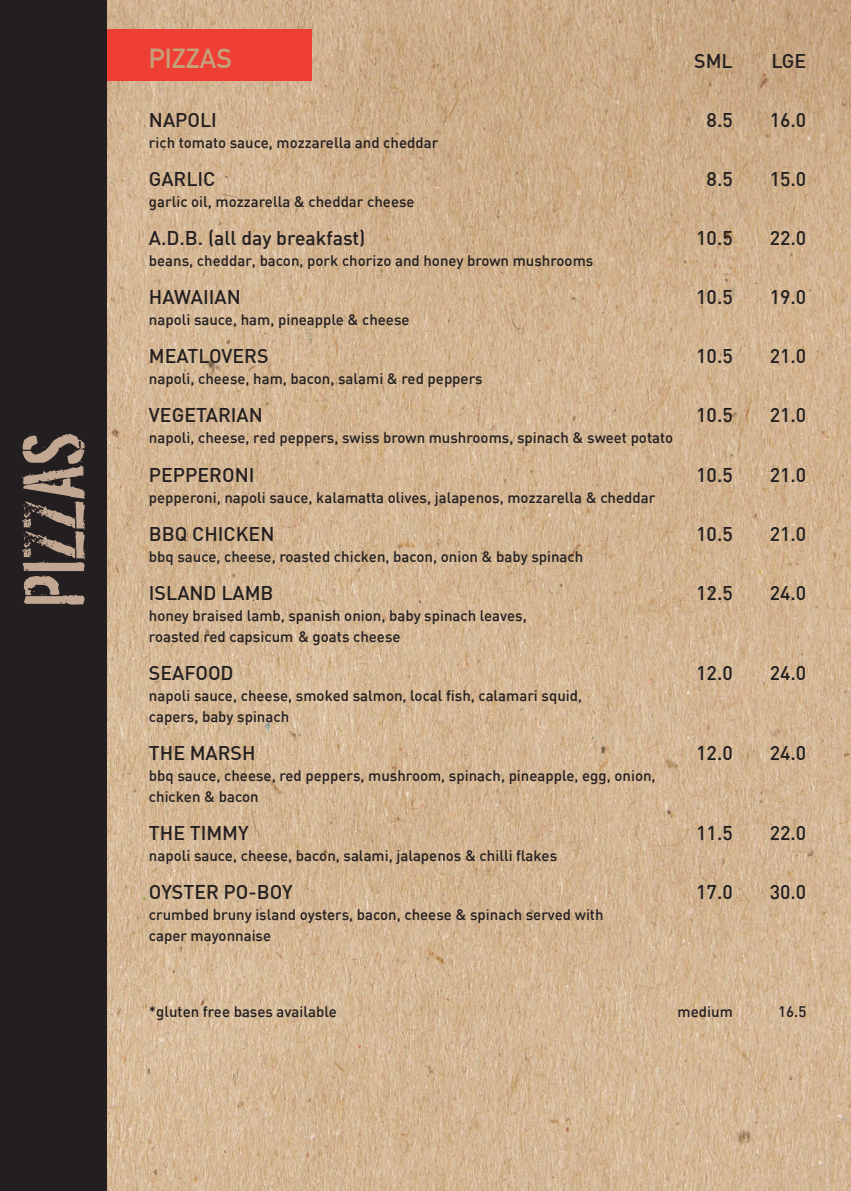
<style>
.page{position:relative;width:851px;height:1191px;background:#fff}
.page>*{position:absolute;margin:0;border:0;box-sizing:border-box;transform-origin:0 0}
.t1{font:700 27px "DIN Alternate";color:#c5a079}
.t2{font:500 19.5px "DIN";color:#231f20}
.t3{font:500 15px/21px "DIN";color:#231f20}
</style>
<div class="page">
<img style="left:106px;top:0;width:744px;height:1191px">
<div style="left:106px;top:30px;width:205px;height:51px;background:#ef3e33"></div>
<div style="left:0;top:0;width:106px;height:1191px;background:#231f20"></div>
<svg style="left:21px;top:434px;width:64px;height:170px"></svg>
<h1 class="t1" style="left:149px;top:38px;width:84px">PIZZAS</h1>
<h2 class="t2" style="left:694px;top:48px;width:40px">SML</h2>
<h2 class="t2" style="left:771px;top:48px;width:37px">LGE</h2>
<h2 class="t2" style="left:149px;top:108px;width:70px">NAPOLI</h2>
<h2 class="t2" style="left:706px;top:108px;width:28px">8.5</h2>
<h2 class="t2" style="left:769px;top:108px;width:38px">16.0</h2>
<p class="t3" style="left:149px;top:132px;width:291px">rich tomato sauce, mozzarella and cheddar</p>
<h2 class="t2" style="left:149px;top:167px;width:68px">GARLIC</h2>
<h2 class="t2" style="left:706px;top:167px;width:28px">8.5</h2>
<h2 class="t2" style="left:769px;top:167px;width:38px">15.0</h2>
<p class="t3" style="left:149px;top:191px;width:267px">garlic oil, mozzarella &amp; cheddar cheese</p>
<h2 class="t2" style="left:149px;top:226px;width:218px">A.D.B. (all day breakfast)</h2>
<h2 class="t2" style="left:696px;top:226px;width:38px">10.5</h2>
<h2 class="t2" style="left:769px;top:226px;width:38px">22.0</h2>
<p class="t3" style="left:149px;top:250px;width:446px">beans, cheddar, bacon, pork chorizo and honey brown mushrooms</p>
<h2 class="t2" style="left:149px;top:285px;width:93px">HAWAIIAN</h2>
<h2 class="t2" style="left:696px;top:285px;width:38px">10.5</h2>
<h2 class="t2" style="left:769px;top:285px;width:38px">19.0</h2>
<p class="t3" style="left:149px;top:309px;width:262px">napoli sauce, ham, pineapple &amp; cheese</p>
<h2 class="t2" style="left:149px;top:344px;width:121px">MEATLOVERS</h2>
<h2 class="t2" style="left:696px;top:344px;width:38px">10.5</h2>
<h2 class="t2" style="left:769px;top:344px;width:38px">21.0</h2>
<p class="t3" style="left:149px;top:368px;width:335px">napoli, cheese, ham, bacon, salami &amp; red peppers</p>
<h2 class="t2" style="left:149px;top:403px;width:115px">VEGETARIAN</h2>
<h2 class="t2" style="left:696px;top:403px;width:38px">10.5</h2>
<h2 class="t2" style="left:769px;top:403px;width:38px">21.0</h2>
<p class="t3" style="left:149px;top:427px;width:525px">napoli, cheese, red peppers, swiss brown mushrooms, spinach &amp; sweet potato</p>
<h2 class="t2" style="left:149px;top:462px;width:107px">PEPPERONI</h2>
<h2 class="t2" style="left:696px;top:462px;width:38px">10.5</h2>
<h2 class="t2" style="left:769px;top:462px;width:38px">21.0</h2>
<p class="t3" style="left:149px;top:486px;width:508px">pepperoni, napoli sauce, kalamatta olives, jalapenos, mozzarella &amp; cheddar</p>
<h2 class="t2" style="left:149px;top:521px;width:127px">BBQ CHICKEN</h2>
<h2 class="t2" style="left:696px;top:521px;width:38px">10.5</h2>
<h2 class="t2" style="left:769px;top:521px;width:38px">21.0</h2>
<p class="t3" style="left:149px;top:545px;width:436px">bbq sauce, cheese, roasted chicken, bacon, onion &amp; baby spinach</p>
<h2 class="t2" style="left:149px;top:580px;width:126px">ISLAND LAMB</h2>
<h2 class="t2" style="left:696px;top:580px;width:38px">12.5</h2>
<h2 class="t2" style="left:769px;top:580px;width:38px">24.0</h2>
<p class="t3" style="left:149px;top:604px;width:379px">honey braised lamb, spanish onion, baby spinach leaves, roasted red capsicum &amp; goats cheese</p>
<h2 class="t2" style="left:149px;top:660px;width:86px">SEAFOOD</h2>
<h2 class="t2" style="left:696px;top:660px;width:38px">12.0</h2>
<h2 class="t2" style="left:769px;top:660px;width:38px">24.0</h2>
<p class="t3" style="left:149px;top:684px;width:434px">napoli sauce, cheese, smoked salmon, local fish, calamari squid, capers, baby spinach</p>
<h2 class="t2" style="left:149px;top:740px;width:108px">THE MARSH</h2>
<h2 class="t2" style="left:696px;top:740px;width:38px">12.0</h2>
<h2 class="t2" style="left:769px;top:740px;width:38px">24.0</h2>
<p class="t3" style="left:149px;top:764px;width:508px">bbq sauce, cheese, red peppers, mushroom, spinach, pineapple, egg, onion, chicken &amp; bacon</p>
<h2 class="t2" style="left:149px;top:820px;width:101px">THE TIMMY</h2>
<h2 class="t2" style="left:696px;top:820px;width:38px">11.5</h2>
<h2 class="t2" style="left:769px;top:820px;width:38px">22.0</h2>
<p class="t3" style="left:149px;top:844px;width:409px">napoli sauce, cheese, bacon, salami, jalapenos &amp; chilli flakes</p>
<h2 class="t2" style="left:149px;top:879px;width:145px">OYSTER PO-BOY</h2>
<h2 class="t2" style="left:696px;top:879px;width:38px">17.0</h2>
<h2 class="t2" style="left:769px;top:879px;width:38px">30.0</h2>
<p class="t3" style="left:149px;top:903px;width:456px">crumbed bruny island oysters, bacon, cheese &amp; spinach served with caper mayonnaise</p>
<p class="t3" style="left:149px;top:1000px;width:189px">*gluten free bases available</p>
<p class="t3" style="left:677px;top:1000px;width:57px">medium</p>
<p class="t3" style="left:778px;top:1000px;width:30px">16.5</p>
</div>
